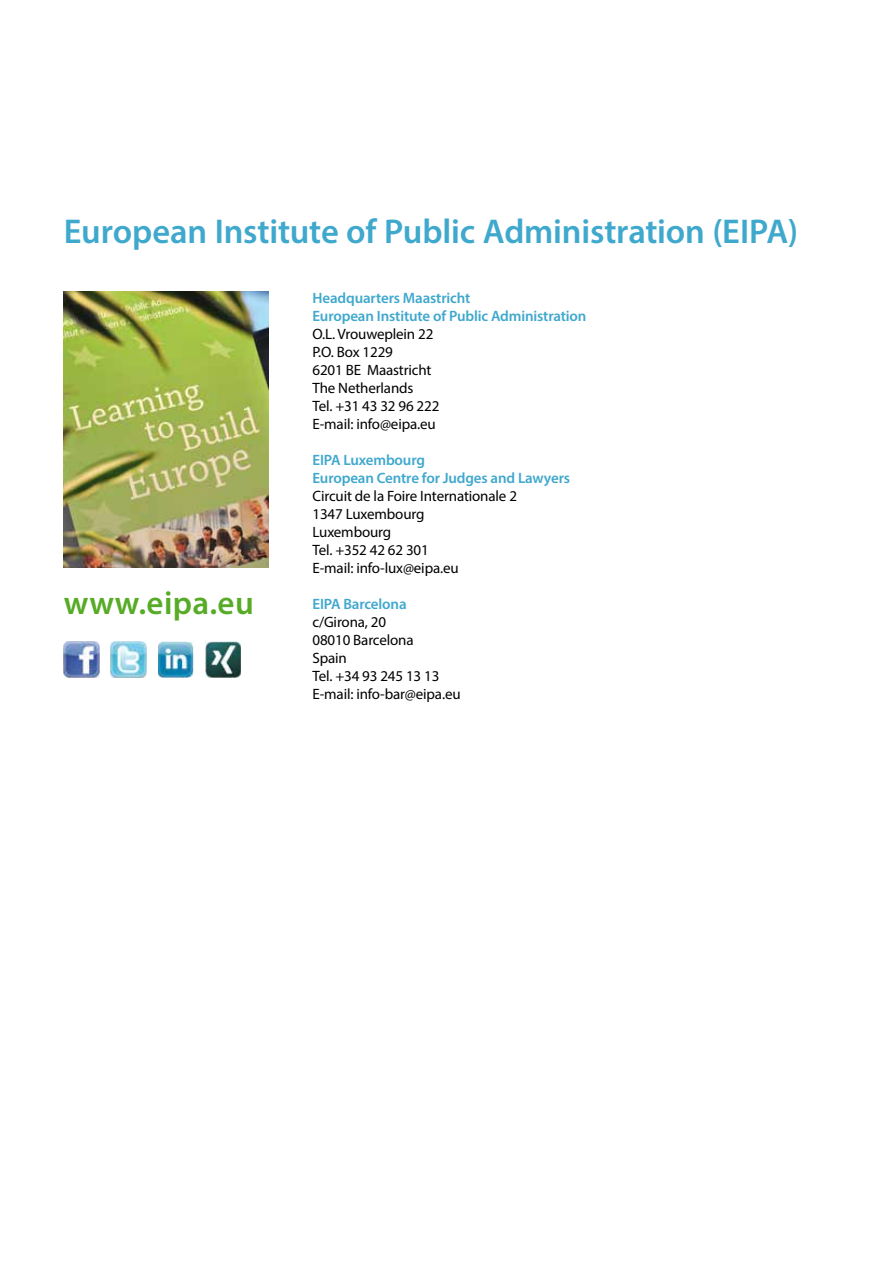
<style>
.page{position:relative;width:893px;height:1263px;background:#fff}
.page>*{position:absolute;margin:0;border:0;box-sizing:border-box;transform-origin:0 0}
.t1{font:600 34.5px "Myriad Pro";letter-spacing:-.005em;color:#3fa8cd}
.t2{font:600 33px "Myriad Pro";letter-spacing:.01em;color:#57ab27}
.t3{font:15px/18px "Myriad Pro";letter-spacing:-.01em;color:#000}
.t4{font:600 15px/18px "Myriad Pro";letter-spacing:-.01em;color:#3fa8cd}
</style>
<div class="page">
<img style="left:64px;top:291px;width:204px;height:277px">
<img style="left:158px;top:642px;width:36px;height:35px">
<img style="left:205px;top:642px;width:36px;height:35px">
<img style="left:111px;top:642px;width:35px;height:35px">
<img style="left:64px;top:642px;width:35px;height:35px">
<h1 class="t1" style="left:64px;top:209px;width:736px">European Institute of Public Administration (EIPA)</h1>
<h2 class="t2" style="left:64px;top:582px;width:191px">www.eipa.eu</h2>
<p class="t4" style="left:313px;top:288px;width:275px">Headquarters Maastricht<br>European Institute of Public Administration</p>
<p class="t3" style="left:313px;top:324px;width:128px">O.L. Vrouweplein 22<br>P.O. Box 1229<br>6201 BE Maastricht<br>The Netherlands<br>Tel. +31 43 32 96 222<br>E-mail: info@eipa.eu</p>
<p class="t4" style="left:313px;top:450px;width:259px">EIPA Luxembourg<br>European Centre for Judges and Lawyers</p>
<p class="t3" style="left:313px;top:486px;width:206px">Circuit de la Foire Internationale 2<br>1347 Luxembourg<br>Luxembourg<br>Tel. +352 42 62 301<br>E-mail: info-lux@eipa.eu</p>
<p class="t4" style="left:313px;top:594px;width:96px">EIPA Barcelona</p>
<p class="t3" style="left:313px;top:612px;width:150px">c/Girona, 20<br>08010 Barcelona<br>Spain<br>Tel. +34 93 245 13 13<br>E-mail: info-bar@eipa.eu</p>
</div>
